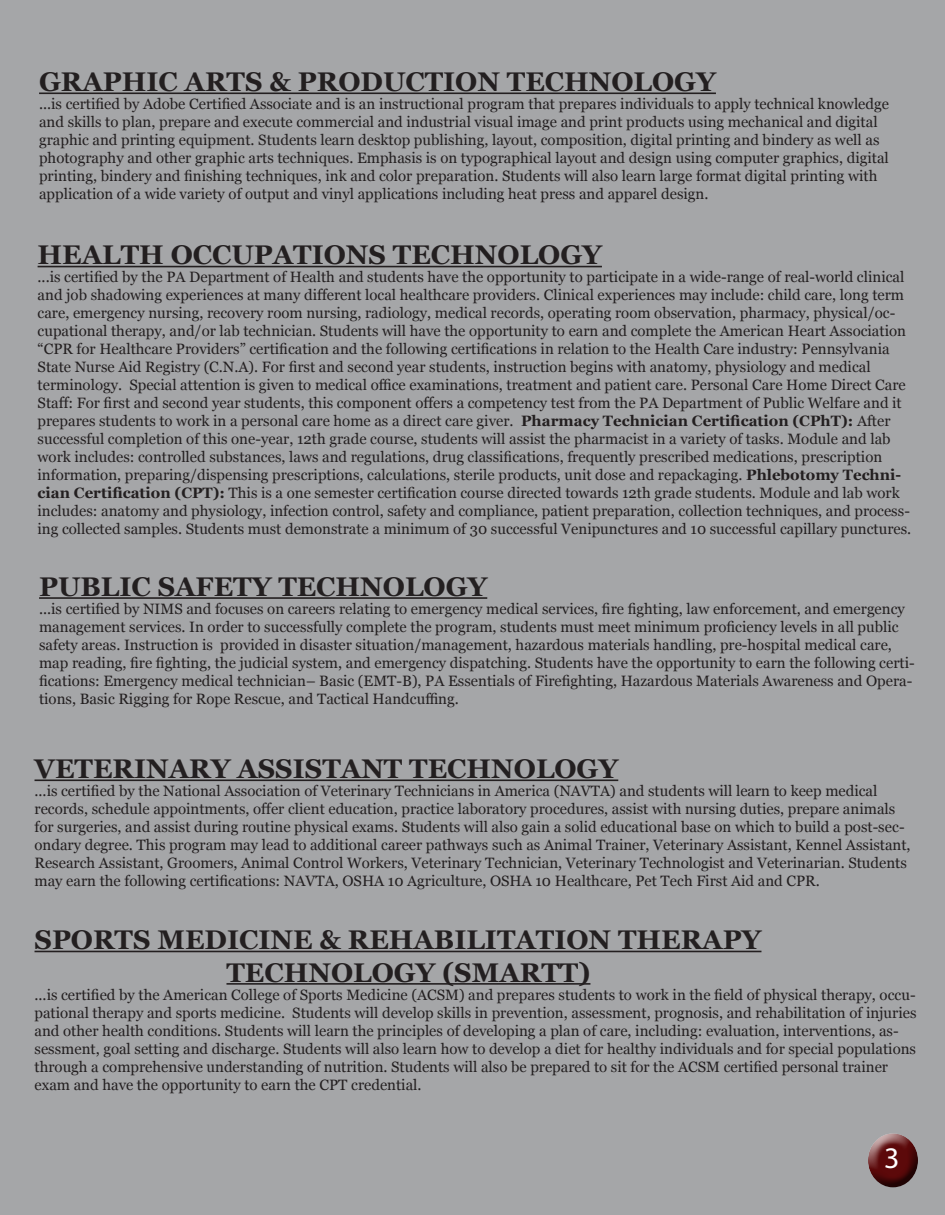
<style>
.page{position:relative;width:945px;height:1215px;background:#a5a6a8}
.page>*{position:absolute;margin:0;border:0;box-sizing:border-box;transform-origin:0 0}
.t1{font:30px "Myriad Pro";color:#fff}
.t2{font:700 27px "Georgia";color:#231f20}
.t3{font:15px/18px "Georgia";color:#231f20}
.s1{font-weight:700}
</style>
<div class="page">
<hr style="left:39px;top:92px;width:677px;height:2px;background:#231f20">
<hr style="left:38px;top:266px;width:564px;height:1px;background:#231f20">
<hr style="left:39px;top:597px;width:448px;height:2px;background:#231f20">
<hr style="left:35px;top:779px;width:583px;height:2px;background:#231f20">
<hr style="left:35px;top:951px;width:726px;height:1px;background:#231f20">
<hr style="left:226px;top:983px;width:364px;height:2px;background:#231f20">
<div style="left:867px;top:1127px;width:56px;height:45px;background:#fff;opacity:.75"></div>
<div style="left:867px;top:1140px;width:62px;height:49px;background:#231f20;opacity:.75"></div>
<p class="t2" style="left:39px;top:61px;width:678px">GRAPHIC ARTS &amp; PRODUCTION TECHNOLOGY</p>
<p class="t3" style="left:39px;top:94px;width:851px">...is certified by Adobe Certified Associate and is an instructional program that prepares individuals to apply technical knowledge and skills to plan, prepare and execute commercial and industrial visual image and print products using mechanical and digital graphic and printing equipment. Students learn desktop publishing, layout, composition, digital printing and bindery as well as photography and other graphic arts techniques. Emphasis is on typographical layout and design using computer graphics, digital printing, bindery and finishing techniques, ink and color preparation. Students will also learn large format digital printing with application of a wide variety of output and vinyl applications including heat press and apparel design.</p>
<p class="t2" style="left:38px;top:234px;width:566px">HEALTH OCCUPATIONS TECHNOLOGY</p>
<p class="t3" style="left:38px;top:267px;width:875px">...is certified by the PA Department of Health and students have the opportunity to participate in a wide-range of real-world clinical and job shadowing experiences at many different local healthcare providers. Clinical experiences may include: child care, long term care, emergency nursing, recovery room nursing, radiology, medical records, operating room observation, pharmacy, physical/oc&shy;cupational therapy, and/or lab technician. Students will have the opportunity to earn and complete the American Heart Association “CPR for Healthcare Providers” certification and the following certifications in relation to the Health Care industry: Pennsylvania State Nurse Aid Registry (C.N.A). For first and second year students, instruction begins with anatomy, physiology and medical terminology. Special attention is given to medical office examinations, treatment and patient care. Personal Care Home Direct Care Staff: For first and second year students, this component offers a competency test from the PA Department of Public Welfare and it prepares students to work in a personal care home as a direct care giver. <span class="s1">Pharmacy Technician Certification (CPhT):</span> After successful completion of this one-year, 12th grade course, students will assist the pharmacist in a variety of tasks. Module and lab work includes: controlled substances, laws and regulations, drug classifications, frequently prescribed medications, prescription information, preparing/dispensing prescriptions, calculations, sterile products, unit dose and repackaging. <span class="s1">Phlebotomy Techni&shy;cian Certification (CPT):</span> This is a one semester certification course directed towards 12th grade students. Module and lab work includes: anatomy and physiology, infection control, safety and compliance, patient preparation, collection techniques, and process&shy;ing collected samples. Students must demonstrate a minimum of 30 successful Venipunctures and 10 successful capillary punctures.</p>
<p class="t2" style="left:39px;top:566px;width:450px">PUBLIC SAFETY TECHNOLOGY</p>
<p class="t3" style="left:39px;top:599px;width:877px">...is certified by NIMS and focuses on careers relating to emergency medical services, fire fighting, law enforcement, and emergency management services. In order to successfully complete the program, students must meet minimum proficiency levels in all public safety areas. Instruction is provided in disaster situation/management, hazardous materials handling, pre-hospital medical care, map reading, fire fighting, the judicial system, and emergency dispatching. Students have the opportunity to earn the following certi&shy;fications: Emergency medical technician– Basic (EMT-B), PA Essentials of Firefighting, Hazardous Materials Awareness and Opera&shy;tions, Basic Rigging for Rope Rescue, and Tactical Handcuffing.</p>
<p class="t2" style="left:35px;top:748px;width:585px">VETERINARY ASSISTANT TECHNOLOGY</p>
<p class="t3" style="left:35px;top:781px;width:878px">...is certified by the National Association of Veterinary Technicians in America (NAVTA) and students will learn to keep medical records, schedule appointments, offer client education, practice laboratory procedures, assist with nursing duties, prepare animals for surgeries, and assist during routine physical exams. Students will also gain a solid educational base on which to build a post-sec&shy;ondary degree. This program may lead to additional career pathways such as Animal Trainer, Veterinary Assistant, Kennel Assistant, Research Assistant, Groomers, Animal Control Workers, Veterinary Technician, Veterinary Technologist and Veterinarian. Students may earn the following certifications: NAVTA, OSHA 10 Agriculture, OSHA 10 Healthcare, Pet Tech First Aid and CPR.</p>
<p class="t2" style="left:35px;top:919px;width:728px">SPORTS MEDICINE &amp; REHABILITATION THERAPY</p>
<p class="t2" style="left:226px;top:952px;width:365px">TECHNOLOGY (SMARTT)</p>
<p class="t3" style="left:35px;top:985px;width:884px">...is certified by the American College of Sports Medicine (ACSM) and prepares students to work in the field of physical therapy, occu&shy;pational therapy and sports medicine. Students will develop skills in prevention, assessment, prognosis, and rehabilitation of injuries and other health conditions. Students will learn the principles of developing a plan of care, including: evaluation, interventions, as&shy;sessment, goal setting and discharge. Students will also learn how to develop a diet for healthy individuals and for special populations through a comprehensive understanding of nutrition. Students will also be prepared to sit for the ACSM certified personal trainer exam and have the opportunity to earn the CPT credential.</p>
<h1 class="t1" style="left:884px;top:1140px;width:17px">3</h1>
</div>
